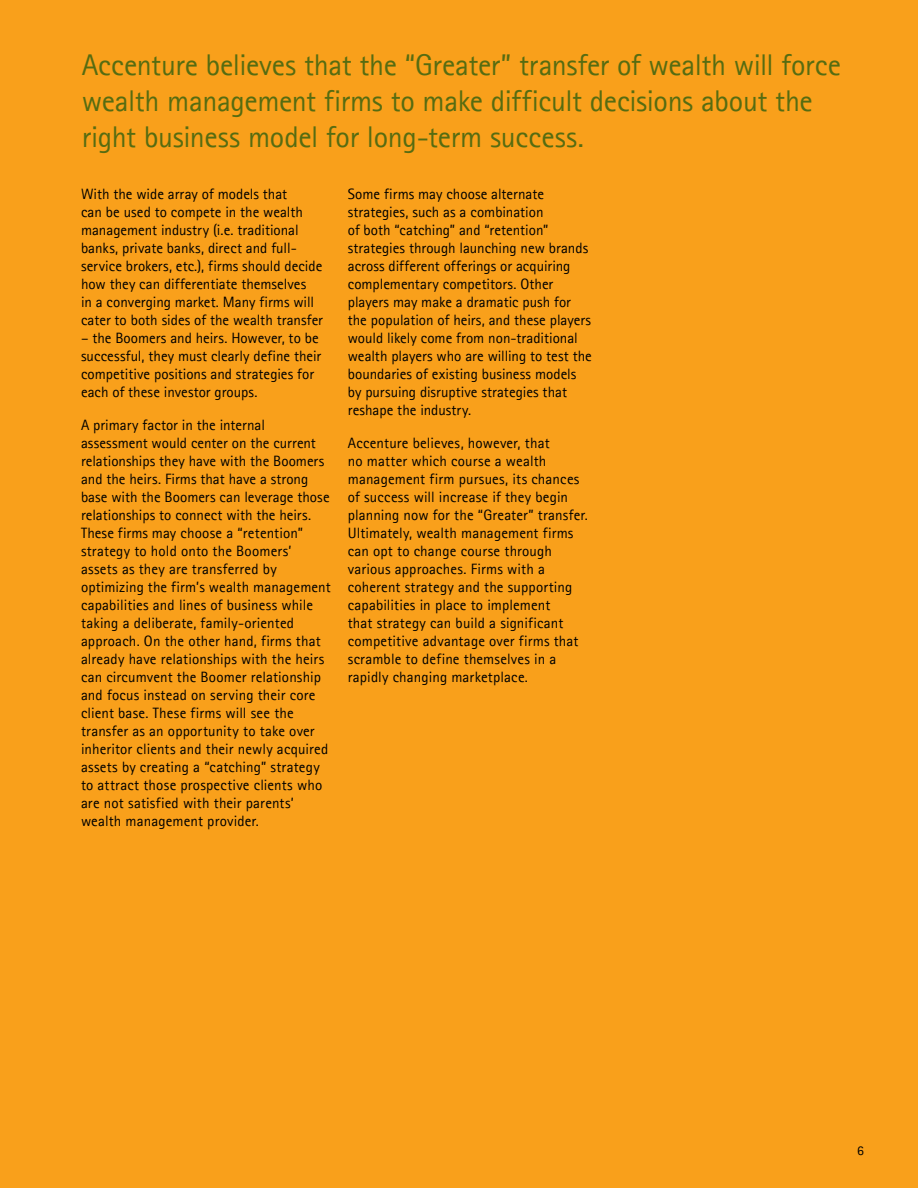
<style>
.page{position:relative;width:918px;height:1188px;background:#fff}
.page>*{position:absolute;margin:0;border:0;box-sizing:border-box;transform-origin:0 0}
.t1{font:30px/36px "Agfa Rotis Sans Serif";letter-spacing:-.015em;color:#566c11}
.t2{font:15px/18px "Agfa Rotis Sans Serif";letter-spacing:.005em;color:#000}
.t3{font:13.5px "Agfa Rotis Sans Serif";color:#000}
</style>
<div class="page">
<div style="left:1px;top:0;width:917px;height:1188px;background:#f9a01b"></div>
<h1 class="t1" style="left:82px;top:46px;width:761px">Accenture believes that the “Greater” transfer of wealth will force wealth management firms to make difficult decisions about the right business model for long-term success.</h1>
<p class="t2" style="left:81px;top:185px;width:243px">With the wide array of models that<br>can be used to compete in the wealth management industry (i.e. traditional banks, private banks, direct and full&shy;service brokers, etc.), firms should decide how they can differentiate themselves<br>in a converging market. Many firms will cater to both sides of the wealth transfer</p>
<p class="t2" style="left:81px;top:329px;width:242px">– the Boomers and heirs. However, to be successful, they must clearly define their competitive positions and strategies for each of these investor groups.</p>
<p class="t2" style="left:81px;top:416px;width:251px">A primary factor in the internal assessment would center on the current relationships they have with the Boomers and the heirs. Firms that have a strong base with the Boomers can leverage those relationships to connect with the heirs.<br>These firms may choose a “retention” strategy to hold onto the Boomers’ assets as they are transferred by optimizing the firm’s wealth management capabilities and lines of business while taking a deliberate, family-oriented approach. On the other hand, firms that already have relationships with the heirs can circumvent the Boomer relationship and focus instead on serving their core client base. These firms will see the transfer as an opportunity to take over inheritor clients and their newly acquired assets by creating a “catching” strategy to attract those prospective clients who are not satisfied with their parents’ wealth management provider.</p>
<p class="t2" style="left:348px;top:185px;width:246px">Some firms may choose alternate strategies, such as a combination<br>of both “catching” and “retention” strategies through launching new brands across different offerings or acquiring complementary competitors. Other players may make a dramatic push for the population of heirs, and these players would likely come from non-traditional wealth players who are willing to test the boundaries of existing business models by pursuing disruptive strategies that reshape the industry.</p>
<p class="t2" style="left:348px;top:434px;width:242px">Accenture believes, however, that<br>no matter which course a wealth management firm pursues, its chances of success will increase if they begin planning now for the “Greater” transfer.<br>Ultimately, wealth management firms can opt to change course through various approaches. Firms with a coherent strategy and the supporting capabilities in place to implement<br>that strategy can build a significant competitive advantage over firms that scramble to define themselves in a rapidly changing marketplace.</p>
<p class="t3" style="left:857px;top:1142px;width:8px">6</p>
</div>
